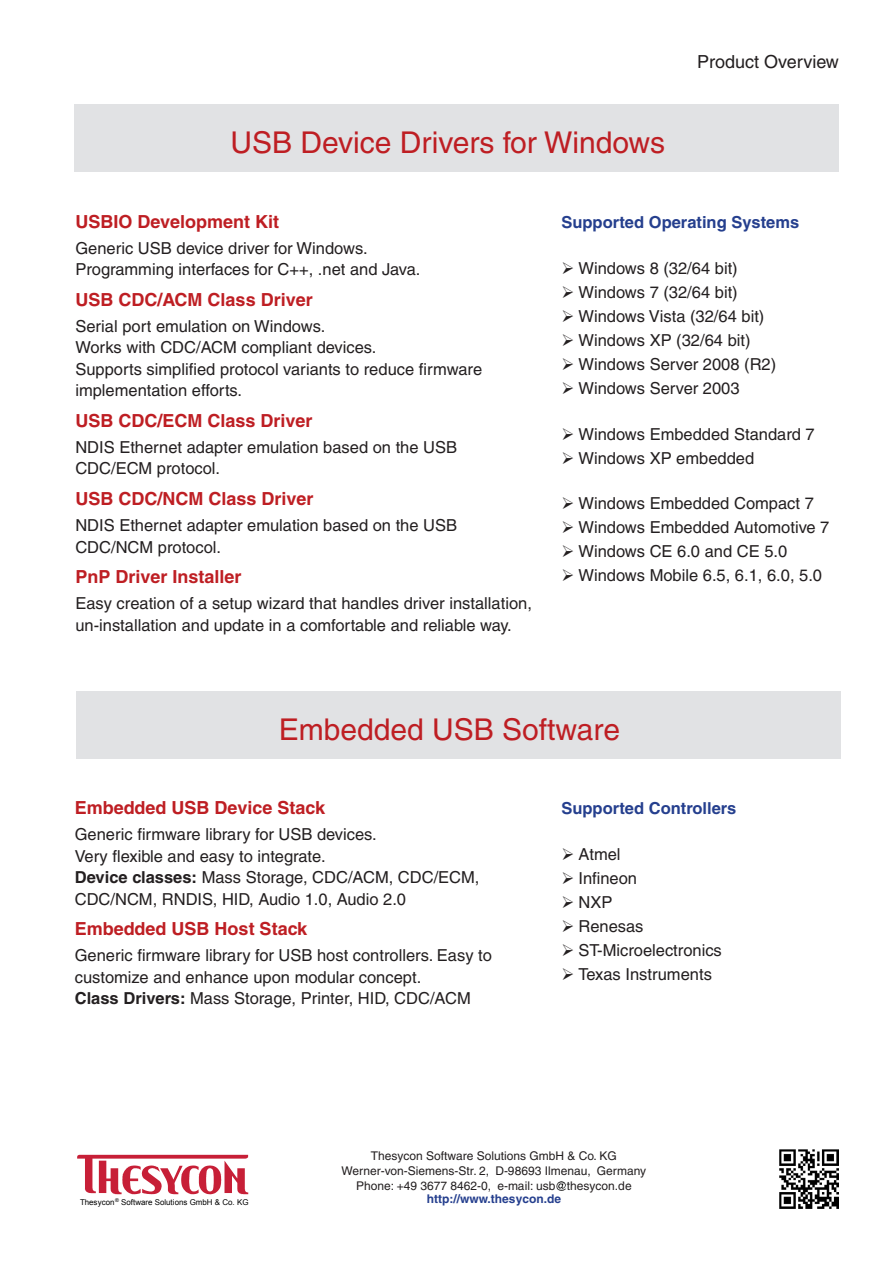
<style>
.page{position:relative;width:893px;height:1263px;background:#fff}
.page>*{position:absolute;margin:0;border:0;box-sizing:border-box;transform-origin:0 0}
.Titel_Zeile1{font:30px "Helvetica";color:#be1e23}
.Ueberschrift_prod{font:700 18px "Helvetica";color:#be1e23}
.t1{font:18px "Helvetica";color:#231f20}
.Text{font:16.5px/21.6px "Helvetica";color:#231f20}
.UeberschriftBS{font:700 16.5px "Helvetica";color:#253f8e}
.company{font:12px/15px "Helvetica";color:#231f20;text-align:center}
.company-2{font:700 12px "Helvetica";color:#253f8e}
.t2{font:7.95px "Arial";color:#000}
.s1{font-weight:700}
</style>
<div class="page">
<img style="left:779px;top:1149px;width:60px;height:60px">
<div style="left:74px;top:105px;width:765px;height:67px;background:#e1e2e4"></div>
<svg style="left:77px;top:1155px;width:171px;height:39px"></svg>
<svg style="left:556px;top:1181px;width:10px;height:10px"></svg>
<div style="left:76px;top:691px;width:764px;height:68px;background:#e1e2e4"></div>
<p class="Titel_Zeile1" style="left:231px;top:125px;width:436px">USB Device Drivers for Windows</p>
<p class="t1" style="left:697px;top:51px;width:143px">Product Overview</p>
<p class="Ueberschrift_prod" style="left:75px;top:210px;width:205px">USBIO Development Kit</p>
<p class="Text" style="left:75px;top:237px;width:294px">Generic USB device driver for Windows.</p>
<p class="Text" style="left:75px;top:258px;width:347px">Programming interfaces for C++, .net and Java.</p>
<p class="Ueberschrift_prod" style="left:75px;top:288px;width:239px">USB CDC/ACM Class Driver</p>
<p class="Text" style="left:75px;top:315px;width:251px">Serial port emulation on Windows.</p>
<p class="Text" style="left:75px;top:337px;width:303px">Works with CDC/ACM compliant devices.</p>
<p class="Text" style="left:75px;top:358px;width:408px">Supports simplified protocol variants to reduce firmware implementation efforts.</p>
<p class="Ueberschrift_prod" style="left:75px;top:410px;width:239px">USB CDC/ECM Class Driver</p>
<p class="Text" style="left:75px;top:436px;width:383px">NDIS Ethernet adapter emulation based on the USB<br>CDC/ECM protocol.</p>
<p class="Ueberschrift_prod" style="left:75px;top:488px;width:240px">USB CDC/NCM Class Driver</p>
<p class="Text" style="left:75px;top:514px;width:383px">NDIS Ethernet adapter emulation based on the USB<br>CDC/NCM protocol.</p>
<p class="Ueberschrift_prod" style="left:75px;top:566px;width:168px">PnP Driver Installer</p>
<p class="Text" style="left:75px;top:592px;width:458px">Easy creation of a setup wizard that handles driver installation, un-installation and update in a comfortable and reliable way.</p>
<p class="UeberschriftBS" style="left:561px;top:212px;width:239px">Supported Operating Systems</p>
<p class="Text" style="left:578px;top:257px;width:161px">Windows 8 (32/64 bit)</p>
<p class="Text" style="left:578px;top:281px;width:161px">Windows 7 (32/64 bit)</p>
<p class="Text" style="left:578px;top:305px;width:187px">Windows Vista (32/64 bit)</p>
<p class="Text" style="left:578px;top:329px;width:174px">Windows XP (32/64 bit)</p>
<p class="Text" style="left:578px;top:353px;width:199px">Windows Server 2008 (R2)</p>
<p class="Text" style="left:578px;top:377px;width:163px">Windows Server 2003</p>
<p class="Text" style="left:578px;top:423px;width:238px">Windows Embedded Standard 7</p>
<p class="Text" style="left:578px;top:447px;width:177px">Windows XP embedded</p>
<p class="Text" style="left:578px;top:493px;width:237px">Windows Embedded Compact 7</p>
<p class="Text" style="left:578px;top:517px;width:253px">Windows Embedded Automotive 7</p>
<p class="Text" style="left:578px;top:541px;width:210px">Windows CE 6.0 and CE 5.0</p>
<p class="Text" style="left:578px;top:565px;width:245px">Windows Mobile 6.5, 6.1, 6.0, 5.0</p>
<p class="Titel_Zeile1" style="left:279px;top:712px;width:343px">Embedded USB Software</p>
<p class="Ueberschrift_prod" style="left:75px;top:797px;width:252px">Embedded USB Device Stack</p>
<p class="Text" style="left:75px;top:823px;width:304px">Generic firmware library for USB devices.</p>
<p class="Text" style="left:75px;top:845px;width:252px">Very flexible and easy to integrate.</p>
<p class="Text" style="left:75px;top:866px;width:406px"><span class="s1">Device classes:</span> Mass Storage, CDC/ACM, CDC/ECM,<br>CDC/NCM, RNDIS, HID, Audio 1.0, Audio 2.0</p>
<p class="Ueberschrift_prod" style="left:75px;top:918px;width:234px">Embedded USB Host Stack</p>
<p class="Text" style="left:75px;top:944px;width:419px">Generic firmware library for USB host controllers. Easy to customize and enhance upon modular concept.</p>
<p class="Text" style="left:75px;top:988px;width:397px"><span class="s1">Class Drivers:</span> Mass Storage, Printer, HID, CDC/ACM</p>
<p class="UeberschriftBS" style="left:561px;top:799px;width:176px">Supported Controllers</p>
<p class="Text" style="left:578px;top:843px;width:44px">Atmel</p>
<p class="Text" style="left:578px;top:867px;width:60px">Infineon</p>
<p class="Text" style="left:578px;top:892px;width:35px">NXP</p>
<p class="Text" style="left:578px;top:916px;width:67px">Renesas</p>
<p class="Text" style="left:578px;top:940px;width:145px">ST-Microelectronics</p>
<p class="Text" style="left:578px;top:964px;width:135px">Texas Instruments</p>
<p class="t2" style="left:80px;top:1197px;width:170px">Thesycon<sup>®</sup> Software Solutions GmbH &amp; Co. KG</p>
<p class="company" style="left:342px;top:1148px;width:306px">Thesycon Software Solutions GmbH &amp; Co. KG<br>Werner-von-Siemens-Str. 2, D-98693 Ilmenau, Germany<br>Phone: +49 3677 8462-0, e-mail: usb thesycon.de</p>
<p class="company-2" style="left:427px;top:1192px;width:136px">http://www.thesycon.de</p>
</div>
